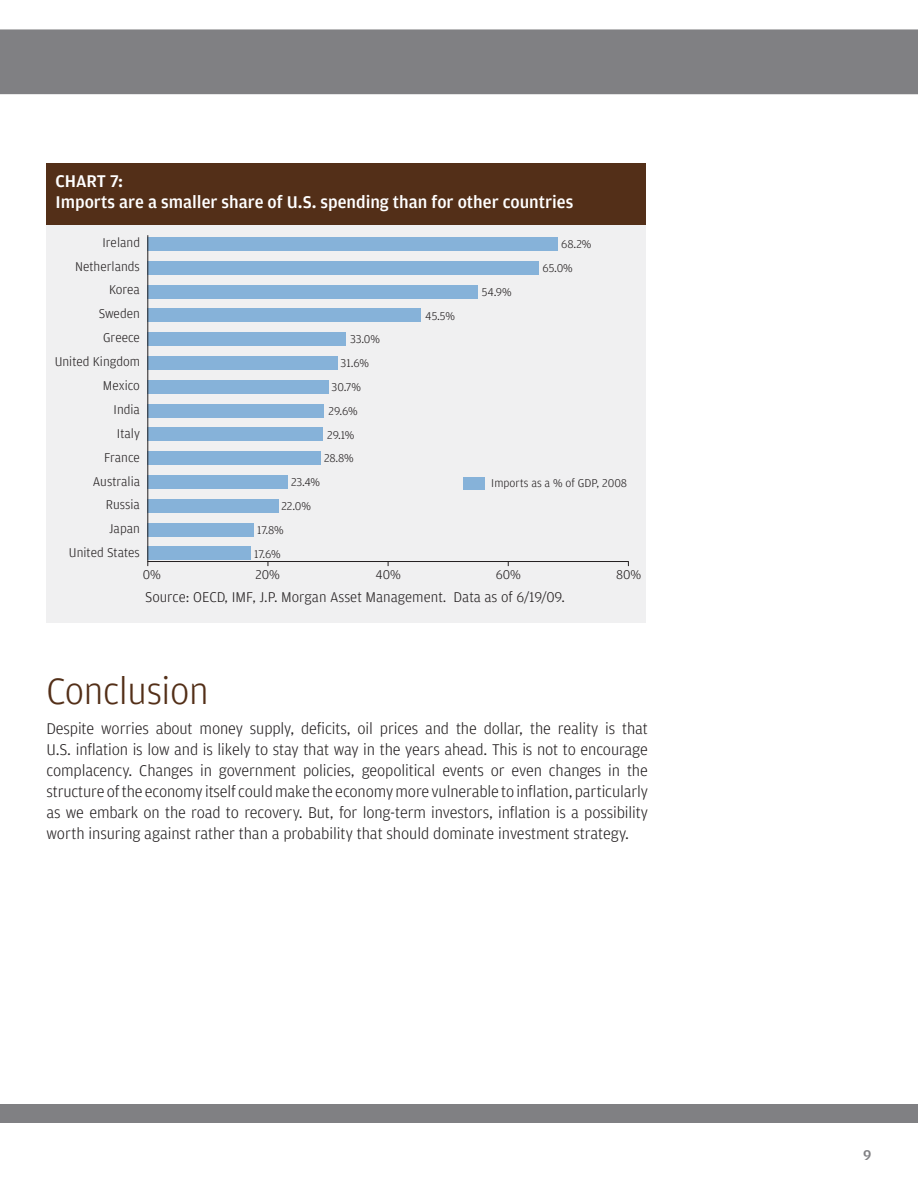
<style>
.page{position:relative;width:918px;height:1188px;background:#fff}
.page>*{position:absolute;margin:0;border:0;box-sizing:border-box;transform-origin:0 0}
.headline{font:300 39px "Amplitude";letter-spacing:-.01em;color:#532f18}
.subs{font:500 18px/21px "Amplitude";color:#fff}
.body{font:300 16.5px/21px "Amplitude";letter-spacing:-.005em;color:#231f20;text-align:justify}
.t1{font:300 15px "Amplitude";color:#231f20}
.t2{font:500 15px "Amplitude";color:#808083}
.t3{font:300 13.5px "Amplitude";color:#231f20}
.t4{font:300 12px "Amplitude";color:#231f20}
</style>
<div class="page">
<div style="left:46px;top:216px;width:600px;height:407px;background:#f0f0f1"></div>
<hr style="left:147px;top:561px;width:482px;height:1px;background:#231f20">
<div style="left:147px;top:237px;width:411px;height:14px;background:#86b2d9"></div>
<div style="left:147px;top:261px;width:392px;height:14px;background:#86b2d9"></div>
<div style="left:147px;top:285px;width:331px;height:14px;background:#86b2d9"></div>
<div style="left:147px;top:309px;width:274px;height:13px;background:#86b2d9"></div>
<div style="left:147px;top:332px;width:199px;height:14px;background:#86b2d9"></div>
<div style="left:147px;top:356px;width:191px;height:14px;background:#86b2d9"></div>
<div style="left:147px;top:380px;width:182px;height:13px;background:#86b2d9"></div>
<div style="left:147px;top:451px;width:174px;height:14px;background:#86b2d9"></div>
<div style="left:147px;top:428px;width:176px;height:13px;background:#86b2d9"></div>
<div style="left:147px;top:404px;width:177px;height:13px;background:#86b2d9"></div>
<div style="left:147px;top:547px;width:104px;height:13px;background:#86b2d9"></div>
<div style="left:147px;top:523px;width:107px;height:13px;background:#86b2d9"></div>
<div style="left:147px;top:499px;width:132px;height:13px;background:#86b2d9"></div>
<div style="left:147px;top:475px;width:141px;height:14px;background:#86b2d9"></div>
<div style="left:464px;top:477px;width:21px;height:12px;background:#86b2d9"></div>
<hr style="left:147px;top:235px;width:1px;height:331px;background:#231f20">
<div style="left:46px;top:163px;width:600px;height:62px;background:#532f18"></div>
<div style="left:0;top:29px;width:918px;height:65px;background:#808083"></div>
<div style="left:0;top:1104px;width:918px;height:19px;background:#808083"></div>
<p class="subs" style="left:56px;top:170px;width:519px">CHART 7:<br>Imports are a smaller share of U.S. spending than for other countries</p>
<p class="t3" style="left:102px;top:234px;width:39px">Ireland</p>
<p class="t4" style="left:561px;top:237px;width:32px">68.2%</p>
<p class="t3" style="left:75px;top:258px;width:66px">Netherlands</p>
<p class="t4" style="left:543px;top:261px;width:32px">65.0%</p>
<p class="t3" style="left:109px;top:281px;width:32px">Korea</p>
<p class="t4" style="left:482px;top:284px;width:31px">54.9%</p>
<p class="t3" style="left:99px;top:305px;width:43px">Sweden</p>
<p class="t4" style="left:425px;top:308px;width:31px">45.5%</p>
<p class="t3" style="left:103px;top:329px;width:38px">Greece</p>
<p class="t4" style="left:350px;top:332px;width:31px">33.0%</p>
<p class="t3" style="left:55px;top:353px;width:87px">United Kingdom</p>
<p class="t4" style="left:341px;top:356px;width:30px">31.6%</p>
<p class="t3" style="left:103px;top:377px;width:38px">Mexico</p>
<p class="t4" style="left:332px;top:379px;width:31px">30.7%</p>
<p class="t3" style="left:114px;top:401px;width:28px">India</p>
<p class="t4" style="left:329px;top:403px;width:31px">29.6%</p>
<p class="t3" style="left:117px;top:425px;width:24px">Italy</p>
<p class="t4" style="left:327px;top:427px;width:29px">29.1%</p>
<p class="t3" style="left:104px;top:449px;width:37px">France</p>
<p class="t4" style="left:324px;top:451px;width:31px">28.8%</p>
<p class="t3" style="left:93px;top:473px;width:49px">Australia</p>
<p class="t4" style="left:291px;top:475px;width:31px">23.4%</p>
<p class="t3" style="left:106px;top:497px;width:36px">Russia</p>
<p class="t4" style="left:281px;top:498px;width:31px">22.0%</p>
<p class="t3" style="left:109px;top:520px;width:32px">Japan</p>
<p class="t4" style="left:257px;top:522px;width:28px">17.8%</p>
<p class="t3" style="left:69px;top:544px;width:72px">United States</p>
<p class="t4" style="left:254px;top:546px;width:28px">17.6%</p>
<p class="t4" style="left:491px;top:476px;width:137px">Imports as a % of GDP, 2008</p>
<p class="t3" style="left:143px;top:566px;width:20px">0%</p>
<p class="t3" style="left:256px;top:566px;width:26px">20%</p>
<p class="t3" style="left:375px;top:566px;width:27px">40%</p>
<p class="t3" style="left:496px;top:566px;width:27px">60%</p>
<p class="t3" style="left:616px;top:566px;width:27px">80%</p>
<p class="t1" style="left:145px;top:588px;width:421px">Source: OECD, IMF, J.P. Morgan Asset Management. Data as of 6/19/09.</p>
<p class="headline" style="left:46px;top:667px;width:164px">Conclusion</p>
<p class="body" style="left:46px;top:718px;width:603px">Despite worries about money supply, deficits, oil prices and the dollar, the reality is that U.S. inflation is low and is likely to stay that way in the years ahead. This is not to encourage complacency. Changes in government policies, geopolitical events or even changes in the structure of the economy itself could make the economy more vulnerable to inflation, particularly as we embark on the road to recovery. But, for long-term investors, inflation is a possibility worth insuring against rather than a probability that should dominate investment strategy.</p>
<p class="t2" style="left:863px;top:1146px;width:10px">9</p>
</div>
